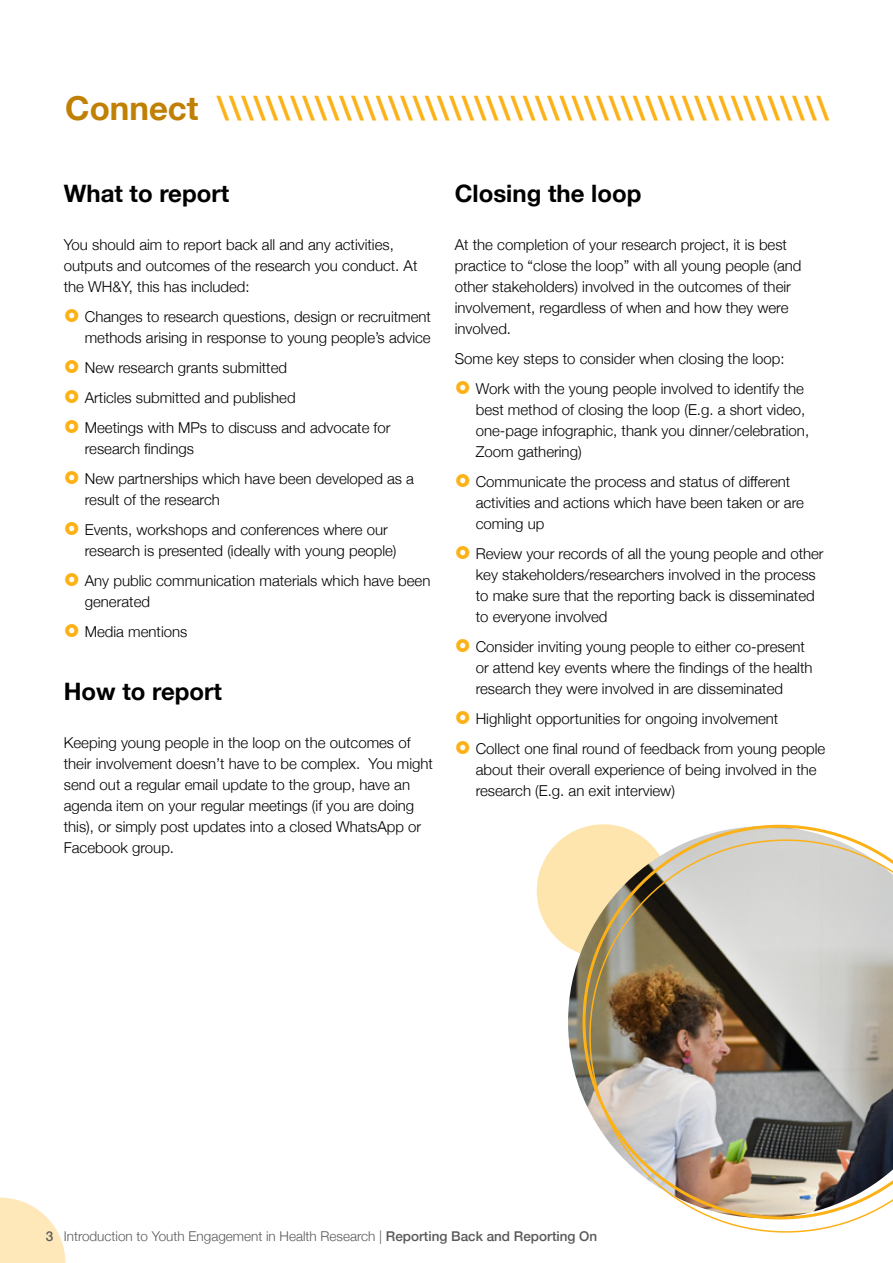
<style>
.page{position:relative;width:893px;height:1263px;background:#fff}
.page>*{position:absolute;margin:0;border:0;box-sizing:border-box;transform-origin:0 0}
.Heading{font:700 33px "Helvetica Neue";color:#fcb116}
.subhead{font:700 24px "Helvetica Neue";color:#000}
.body_copy{font:300 15px/21px "Helvetica Neue";color:#000}
.t1{font:300 13.5px "Helvetica Neue";color:#58595b}
.s1{color:#bf8003}
.s2{font-weight:500}
</style>
<div class="page">
<svg style="left:0;top:1197px;width:65px;height:66px"></svg>
<svg style="left:536px;top:824px;width:76px;height:123px"></svg>
<img style="left:568px;top:826px;width:14px;height:269px">
<svg style="left:582px;top:825px;width:272px;height:285px"></svg>
<img style="left:589px;top:839px;width:304px;height:393px">
<p class="Heading" style="left:65px;top:83px;width:765px"><span class="s1">Connect</span> \\\\\\\\\\\\\\\\\\\\\\\\\\\\\\\\\\\\\\\\\\\\\\\\\\</p>
<p class="subhead" style="left:64px;top:174px;width:167px">What to report</p>
<p class="body_copy" style="left:64px;top:233px;width:355px">You should aim to report back all and any activities, outputs and outcomes of the research you conduct. At the WH&amp;Y, this has included:</p>
<p class="body_copy" style="left:85px;top:305px;width:348px">Changes to research questions, design or recruitment methods arising in response to young people’s advice</p>
<p class="body_copy" style="left:85px;top:356px;width:204px">New research grants submitted</p>
<p class="body_copy" style="left:85px;top:386px;width:212px">Articles submitted and published</p>
<p class="body_copy" style="left:85px;top:416px;width:307px">Meetings with MPs to discuss and advocate for research findings</p>
<p class="body_copy" style="left:85px;top:467px;width:331px">New partnerships which have been developed as a result of the research</p>
<p class="body_copy" style="left:85px;top:518px;width:313px">Events, workshops and conferences where our research is presented (ideally with young people)</p>
<p class="body_copy" style="left:85px;top:569px;width:347px">Any public communication materials which have been generated</p>
<p class="body_copy" style="left:85px;top:620px;width:104px">Media mentions</p>
<p class="subhead" style="left:64px;top:672px;width:160px">How to report</p>
<p class="body_copy" style="left:64px;top:731px;width:371px">Keeping young people in the loop on the outcomes of their involvement doesn’t have to be complex. You might send out a regular email update to the group, have an agenda item on your regular meetings (if you are doing this), or simply post updates into a closed WhatsApp or Facebook group.</p>
<p class="subhead" style="left:455px;top:175px;width:188px">Closing the loop</p>
<p class="body_copy" style="left:455px;top:233px;width:348px">At the completion of your research project, it is best practice to “close the loop” with all young people (and other stakeholders) involved in the outcomes of their involvement, regardless of when and how they were involved.</p>
<p class="body_copy" style="left:455px;top:347px;width:331px">Some key steps to consider when closing the loop:</p>
<p class="body_copy" style="left:476px;top:377px;width:335px">Work with the young people involved to identify the best method of closing the loop (E.g. a short video, one-page infographic, thank you dinner/celebration, Zoom gathering)</p>
<p class="body_copy" style="left:476px;top:470px;width:330px">Communicate the process and status of different activities and actions which have been taken or are coming up</p>
<p class="body_copy" style="left:476px;top:542px;width:349px">Review your records of all the young people and other key stakeholders/researchers involved in the process to make sure that the reporting back is disseminated to everyone involved</p>
<p class="body_copy" style="left:476px;top:635px;width:338px">Consider inviting young people to either co-present or attend key events where the findings of the health research they were involved in are disseminated</p>
<p class="body_copy" style="left:476px;top:707px;width:304px">Highlight opportunities for ongoing involvement</p>
<p class="body_copy" style="left:476px;top:737px;width:351px">Collect one final round of feedback from young people about their overall experience of being involved in the research (E.g. an exit interview)</p>
<p class="t1" style="left:46px;top:1225px;width:553px"><span class="s2">3</span> Introduction to Youth Engagement in Health Research | <span class="s2">Reporting Back and Reporting On</span></p>
</div>
